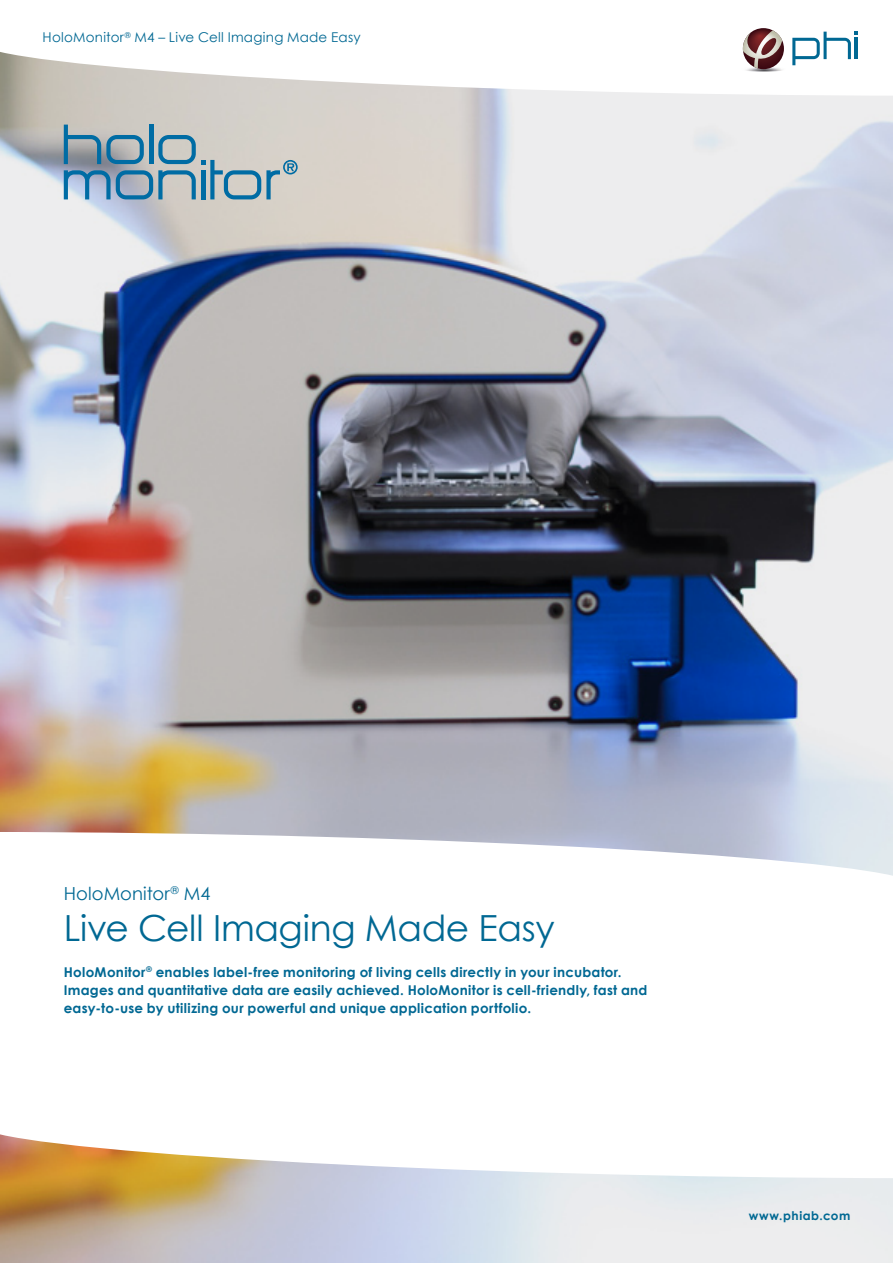
<style>
.page{position:relative;width:893px;height:1263px;background:#fff}
.page>*{position:absolute;margin:0;border:0;box-sizing:border-box;transform-origin:0 0}
.t1{font:36px "Century Gothic";letter-spacing:-.01em;color:#006893}
.t2{font:18px "Century Gothic";letter-spacing:.005em;color:#006893}
.t3{font:700 13.5px/18px "Century Gothic";letter-spacing:.02em;color:#006893}
.t4{font:13.5px "Century Gothic";letter-spacing:.02em;color:#006893}
.t5{font:700 12px "Century Gothic";letter-spacing:.045em;color:#006893}
</style>
<div class="page">
<img style="left:0;top:96px;width:893px;height:736px">
<img style="left:0;top:1178px;width:893px;height:85px">
<svg style="left:64px;top:125px;width:234px;height:74px;background:#9db2bc"></svg>
<svg style="left:0;top:43px;width:846px;height:53px"></svg>
<svg style="left:0;top:1134px;width:801px;height:44px"></svg>
<svg style="left:792px;top:32px;width:66px;height:33px"></svg>
<img style="left:742px;top:66px;width:43px;height:6px">
<svg style="left:743px;top:28px;width:41px;height:41px"></svg>
<svg style="left:742px;top:30px;width:40px;height:38px"></svg>
<svg style="left:33px;top:832px;width:860px;height:44px"></svg>
<p class="t4" style="left:43px;top:29px;width:320px">HoloMonitor<sup>®</sup> M4 – Live Cell Imaging Made Easy</p>
<h2 class="t2" style="left:64px;top:883px;width:148px">HoloMonitor<sup>®</sup> M4</h2>
<h1 class="t1" style="left:64px;top:906px;width:492px">Live Cell Imaging Made Easy</h1>
<p class="t3" style="left:64px;top:962px;width:585px">HoloMonitor<sup>®</sup> enables label-free monitoring of living cells directly in your incubator.<br>Images and quantitative data are easily achieved. HoloMonitor is cell-friendly, fast and easy-to-use by utilizing our powerful and unique application portfolio.</p>
<p class="t5" style="left:749px;top:1208px;width:103px">www.phiab.com</p>
</div>
